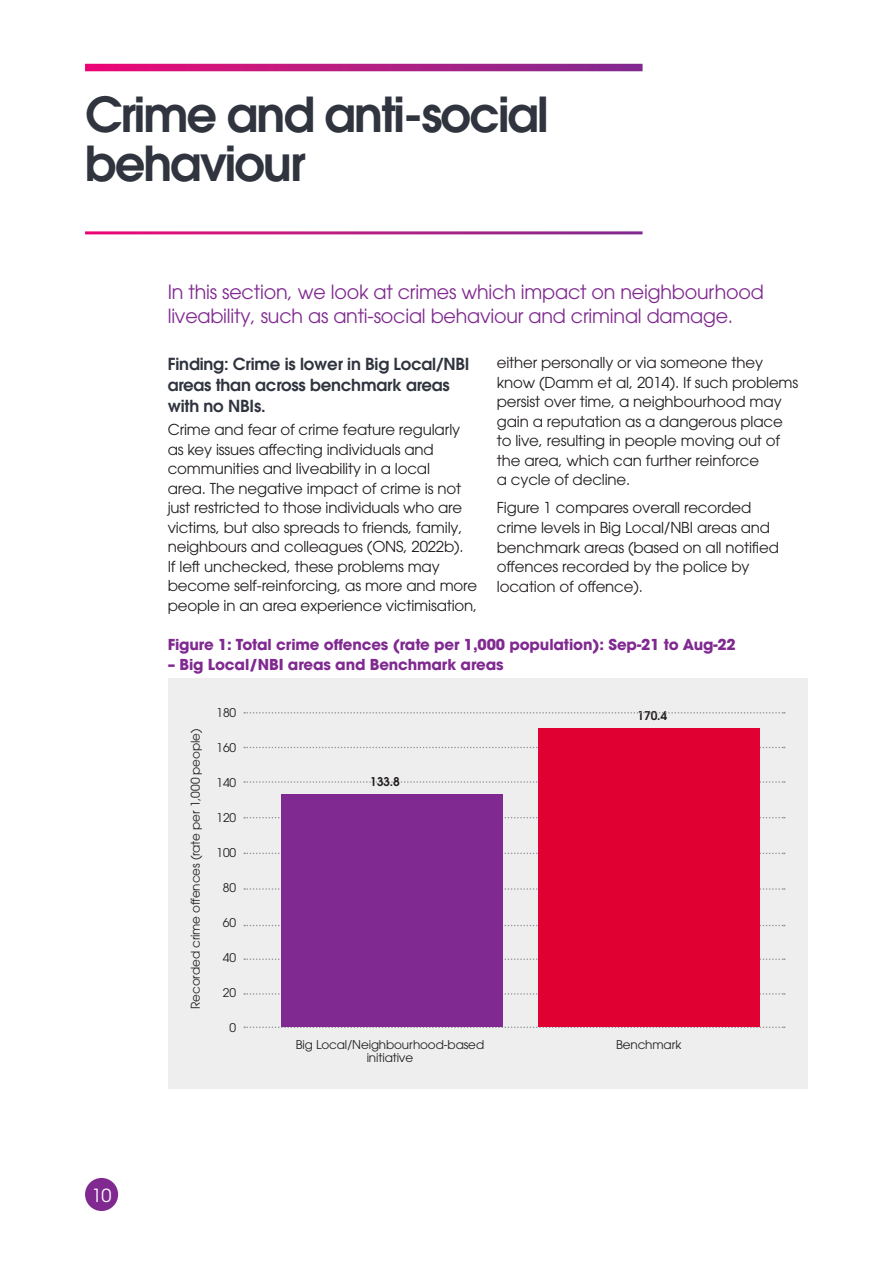
<style>
.page{position:relative;width:893px;height:1263px;background:#fff}
.page>*{position:absolute;margin:0;border:0;box-sizing:border-box;transform-origin:0 0}
.Section_heading{font:600 47.85px/49.2px "ITC Avant Garde Gothic Pro";letter-spacing:-.04em;color:#30343e}
.intro_para{font:19.5px/24px "ITC Avant Garde Pro";letter-spacing:-.01em;color:#802990}
.t1{font:18px "ITC Avant Garde Pro";color:#fff}
.Standout_text{font:600 16.5px/21px "ITC Avant Garde Gothic Pro";letter-spacing:-.01em;color:#30343e}
.Body_Text{font:15px/19.5px "ITC Avant Garde Pro";letter-spacing:-.01em;color:#231f20}
.Body_Text-2{font:700 15px "ITC Avant Garde Pro";letter-spacing:-.01em;color:#802990}
.Body_Text-3{font:12px/13.5px "ITC Avant Garde Pro";letter-spacing:-.01em;color:#231f20;text-align:center}
.Body_Text-4{font:600 12px "ITC Avant Garde Gothic Pro";letter-spacing:-.01em;color:#231f20}
</style>
<div class="page">
<div style="left:85px;top:1178px;width:33px;height:33px;background:#802990;border-radius:50%"></div>
<div style="left:168px;top:678px;width:640px;height:411px;background:#eeeeef"></div>
<svg style="left:85px;top:64px;width:558px;height:7px"></svg>
<svg style="left:244px;top:1026px;width:541px;height:2px"></svg>
<svg style="left:244px;top:993px;width:541px;height:2px"></svg>
<svg style="left:244px;top:958px;width:541px;height:2px"></svg>
<svg style="left:244px;top:925px;width:541px;height:1px"></svg>
<svg style="left:244px;top:888px;width:541px;height:2px"></svg>
<svg style="left:244px;top:853px;width:541px;height:1px"></svg>
<svg style="left:244px;top:817px;width:541px;height:1px"></svg>
<svg style="left:244px;top:781px;width:541px;height:2px"></svg>
<svg style="left:244px;top:747px;width:541px;height:1px"></svg>
<svg style="left:244px;top:712px;width:541px;height:1px"></svg>
<div style="left:281px;top:794px;width:221px;height:232px;background:#802990"></div>
<div style="left:538px;top:728px;width:221px;height:298px;background:#e00031"></div>
<p class="Section_heading" style="left:85px;top:89px;width:465px">Crime and anti-social behaviour</p>
<p class="intro_para" style="left:168px;top:280px;width:598px">In this section, we look at crimes which impact on neighbourhood liveability, such as anti-social behaviour and criminal damage.</p>
<p class="Standout_text" style="left:168px;top:353px;width:303px">Finding: Crime is lower in Big Local/NBI areas than across benchmark areas with no NBIs.</p>
<p class="Body_Text" style="left:168px;top:420px;width:311px">Crime and fear of crime feature regularly as key issues affecting individuals and communities and liveability in a local<br>area. The negative impact of crime is not just restricted to those individuals who are victims, but also spreads to friends, family, neighbours and colleagues (ONS, 2022b).<br>If left unchecked, these problems may become self-reinforcing, as more and more people in an area experience victimisation,</p>
<p class="Body_Text" style="left:497px;top:353px;width:303px">either personally or via someone they know (Damm et al, 2014). If such problems persist over time, a neighbourhood may gain a reputation as a dangerous place to live, resulting in people moving out of the area, which can further reinforce<br>a cycle of decline.</p>
<p class="Body_Text" style="left:497px;top:498px;width:284px">Figure 1 compares overall recorded crime levels in Big Local/NBI areas and benchmark areas (based on all notified offences recorded by the police by location of offence).</p>
<p class="Body_Text-2" style="left:168px;top:634px;width:570px">Figure 1: Total crime offences (rate per 1,000 population): Sep-21 to Aug-22</p>
<p class="Body_Text-2" style="left:168px;top:654px;width:337px">– Big Local/NBI areas and Benchmark areas</p>
<p class="t1" style="left:92px;top:1184px;width:21px">10</p>
<p class="Body_Text-3" style="left:189px;top:1009px;width:281px;rotate:-90deg">Recorded crime offences (rate per 1,000 people)</p>
<p class="Body_Text-3" style="left:216px;top:705px;width:21px">180</p>
<p class="Body_Text-4" style="left:637px;top:707px;width:31px">170.4</p>
<p class="Body_Text-3" style="left:216px;top:740px;width:21px">160</p>
<p class="Body_Text-3" style="left:216px;top:775px;width:21px">140</p>
<p class="Body_Text-3" style="left:216px;top:810px;width:21px">120</p>
<p class="Body_Text-3" style="left:216px;top:845px;width:21px">100</p>
<p class="Body_Text-3" style="left:223px;top:880px;width:15px">80</p>
<p class="Body_Text-3" style="left:223px;top:915px;width:15px">60</p>
<p class="Body_Text-3" style="left:223px;top:950px;width:15px">40</p>
<p class="Body_Text-3" style="left:223px;top:985px;width:15px">20</p>
<p class="Body_Text-3" style="left:230px;top:1020px;width:8px">0</p>
<p class="Body_Text-4" style="left:370px;top:773px;width:31px">133.8</p>
<p class="Body_Text-3" style="left:296px;top:1037px;width:190px">Big Local/Neighbourhood-based initiative</p>
<p class="Body_Text-3" style="left:616px;top:1037px;width:67px">Benchmark</p>
</div>
